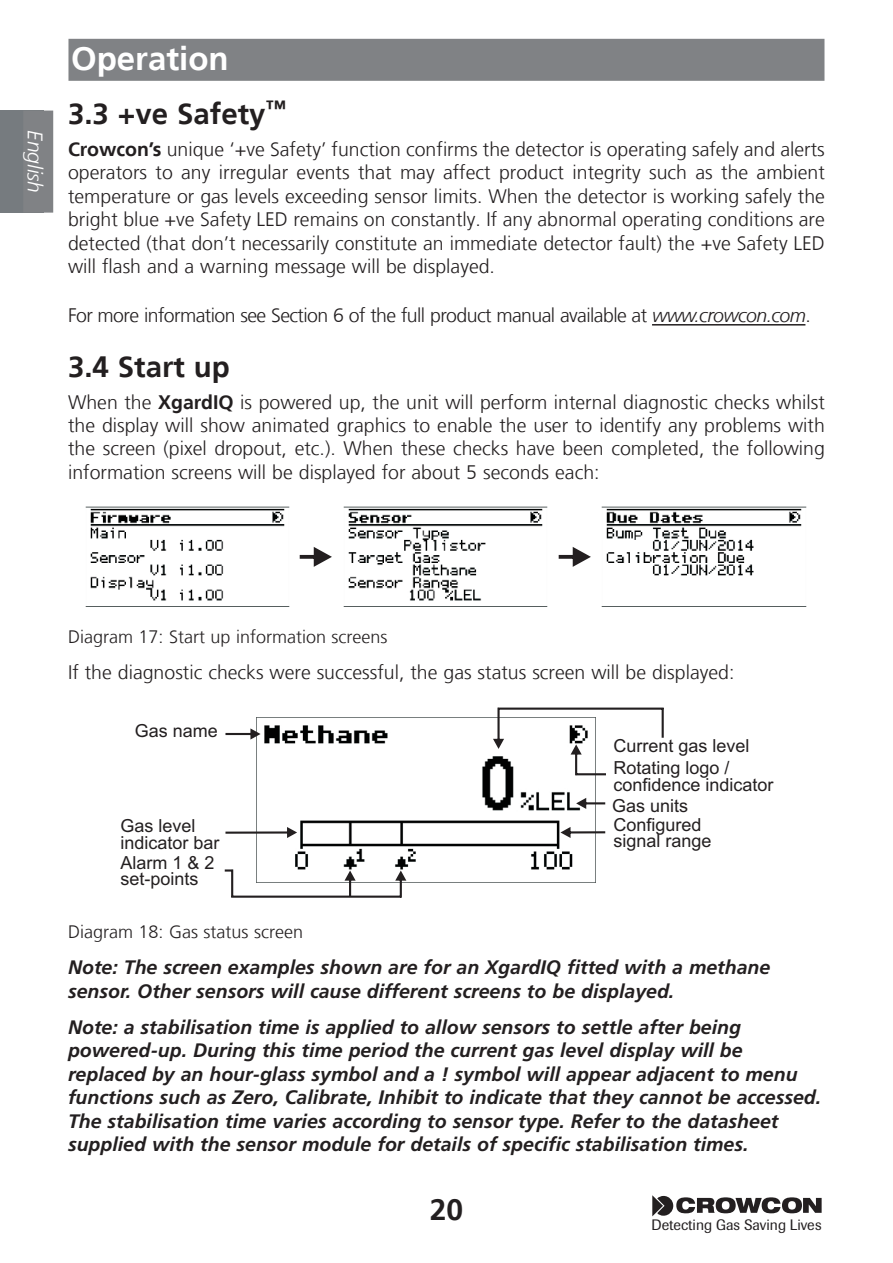
<style>
.page{position:relative;width:893px;height:1263px;background:#fff}
.page>*{position:absolute;margin:0;border:0;box-sizing:border-box;transform-origin:0 0}
.t1{font:700 33px "Frutiger LT";color:#fff}
.t2{font:700 30px "Frutiger LT";color:#231f20}
.t3{font:700 29.4px "Frutiger LT";color:#231f20}
.t4{font:italic 300 21px "Frutiger LT";color:#fff}
.t5{font:300 19.5px/23.4px "Frutiger LT";color:#231f20;text-align:justify}
.t6{font:italic 700 19.5px/23.4px "Frutiger";color:#231f20}
.t7{font:300 19.5px "Frutiger LT";letter-spacing:-.03em;color:#231f20}
.t8{font:18px/16.5px "Arial";color:#231f20}
.t9{font:300 18px "Frutiger LT";color:#231f20}
.t10{font:15px "Imago";color:#231f20}
.s1{font-weight:700}
.s2{font-style:italic}
</style>
<div class="page">
<div style="left:68px;top:39px;width:756px;height:42px;background:#808285"></div>
<svg style="left:652px;top:1195px;width:170px;height:21px"></svg>
<div style="left:0;top:111px;width:43px;height:102px;background:#767b7f"></div>
<div style="left:23px;top:111px;width:30px;height:102px;background:#808285"></div>
<hr style="left:652px;top:324px;width:153px;height:2px;background:#231f20">
<img style="left:85px;top:506px;width:205px;height:101px">
<img style="left:343px;top:506px;width:205px;height:101px">
<img style="left:602px;top:506px;width:204px;height:101px">
<svg style="left:300px;top:547px;width:32px;height:20px"></svg>
<svg style="left:559px;top:547px;width:32px;height:20px"></svg>
<img style="left:256px;top:717px;width:341px;height:166px">
<svg style="left:225px;top:728px;width:36px;height:11px"></svg>
<svg style="left:225px;top:827px;width:72px;height:11px"></svg>
<svg style="left:493px;top:707px;width:171px;height:68px"></svg>
<svg style="left:576px;top:798px;width:29px;height:11px"></svg>
<svg style="left:560px;top:827px;width:45px;height:11px"></svg>
<svg style="left:225px;top:869px;width:181px;height:29px"></svg>
<p class="t4" style="left:47px;top:130px;width:65px;rotate:90deg">English</p>
<h1 class="t1" style="left:71px;top:39px;width:159px">Operation</h1>
<h3 class="t3" style="left:68px;top:97px;width:220px">3.3 +ve Safety<sup>™</sup></h3>
<p class="t5" style="left:68px;top:138px;width:758px"><span class="s1">Crowcon’s</span> unique ‘+ve Safety’ function confirms the detector is operating safely and alerts operators to any irregular events that may affect product integrity such as the ambient temperature or gas levels exceeding sensor limits. When the detector is working safely the bright blue +ve Safety LED remains on constantly. If any abnormal operating conditions are detected (that don’t necessarily constitute an immediate detector fault) the +ve Safety LED will flash and a warning message will be displayed.</p>
<p class="t7" style="left:68px;top:304px;width:744px">For more information see Section 6 of the full product manual available at <span class="s2">www.crowcon.com</span>.</p>
<h3 class="t3" style="left:68px;top:349px;width:163px">3.4 Start up</h3>
<p class="t5" style="left:68px;top:390px;width:758px">When the <span class="s1">XgardIQ</span> is powered up, the unit will perform internal diagnostic checks whilst the display will show animated graphics to enable the user to identify any problems with the screen (pixel dropout, etc.). When these checks have been completed, the following information screens will be displayed for about 5 seconds each:</p>
<p class="t9" style="left:68px;top:626px;width:321px">Diagram 17: Start up information screens</p>
<p class="t5" style="left:68px;top:661px;width:668px">If the diagnostic checks were successful, the gas status screen will be displayed:</p>
<p class="t8" style="left:135px;top:725px;width:85px">Gas name</p>
<p class="t8" style="left:121px;top:819px;width:101px">Gas level indicator bar</p>
<p class="t8" style="left:121px;top:856px;width:96px">Alarm 1 &amp; 2 set-points</p>
<p class="t8" style="left:613px;top:739px;width:138px">Current gas level</p>
<p class="t8" style="left:613px;top:761px;width:162px">Rotating logo / confidence indicator</p>
<p class="t8" style="left:612px;top:799px;width:78px">Gas units</p>
<p class="t8" style="left:613px;top:818px;width:100px">Configured signal range</p>
<p class="t9" style="left:68px;top:922px;width:237px">Diagram 18: Gas status screen</p>
<p class="t6" style="left:68px;top:956px;width:704px">Note: The screen examples shown are for an XgardIQ fitted with a methane sensor. Other sensors will cause different screens to be displayed.</p>
<p class="t6" style="left:68px;top:1015px;width:755px">Note: a stabilisation time is applied to allow sensors to settle after being powered-up. During this time period the current gas level display will be replaced by an hour-glass symbol and a ! symbol will appear adjacent to menu functions such as Zero, Calibrate, Inhibit to indicate that they cannot be accessed.<br>The stabilisation time varies according to sensor type. Refer to the datasheet supplied with the sensor module for details of specific stabilisation times.</p>
<h2 class="t2" style="left:430px;top:1192px;width:35px">20</h2>
<p class="t10" style="left:651px;top:1216px;width:172px">Detecting Gas Saving Lives</p>
</div>
